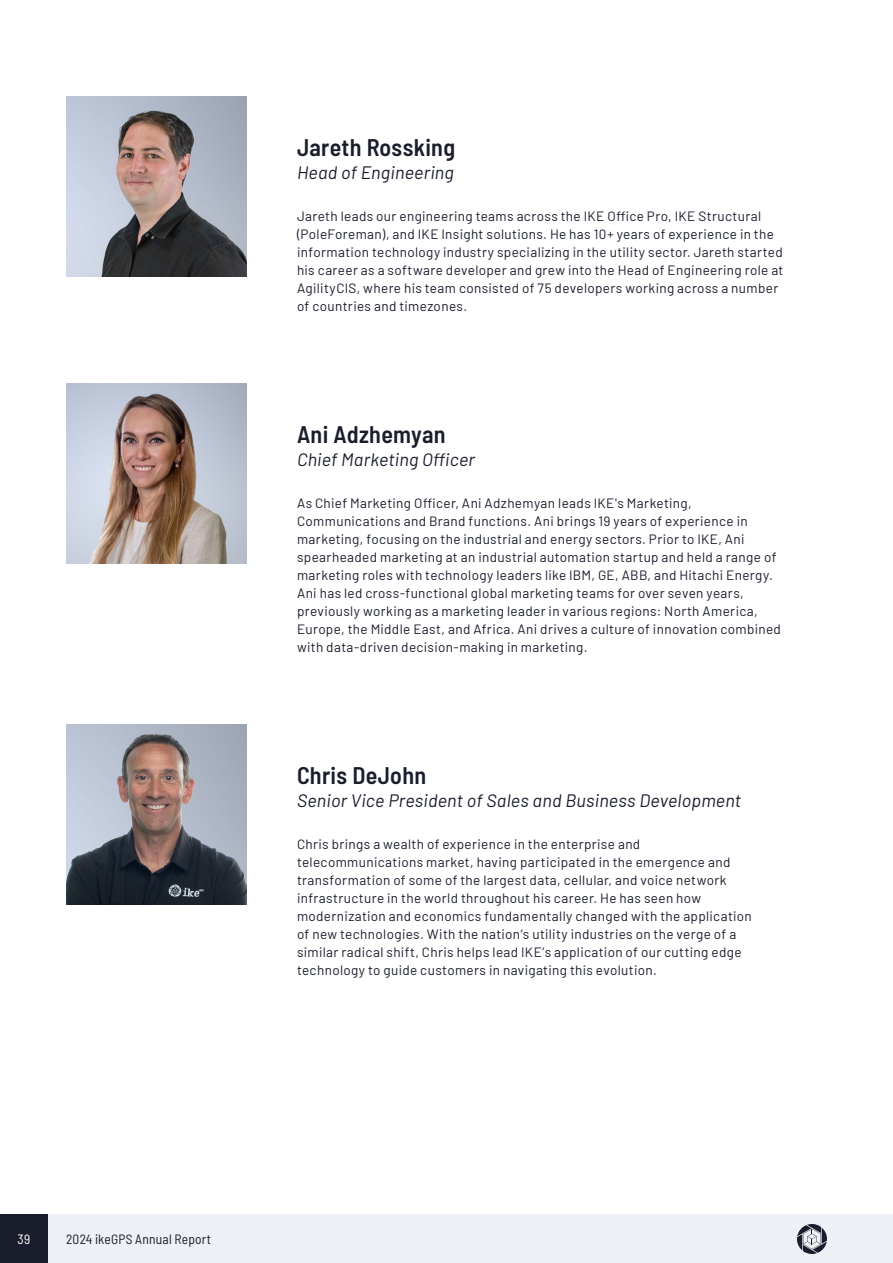
<style>
.page{position:relative;width:893px;height:1263px;background:#fff}
.page>*{position:absolute;margin:0;border:0;box-sizing:border-box;transform-origin:0 0}
.t1{font:600 semi-condensed 24px "Barlow";letter-spacing:.01em;color:#1a1e2c}
.t2{font:italic 18px "Barlow";letter-spacing:.01em;color:#1a1e2c}
.t3{font:13.5px/18px "Barlow";letter-spacing:.025em;color:#1a1e2c}
.t4{font:semi-condensed 13.5px "Barlow";letter-spacing:.015em;color:#1a1e2c}
.t5{font:semi-condensed 13.5px "Barlow";color:#fff}
</style>
<div class="page">
<div style="left:0;top:1215px;width:48px;height:48px;background:#1a1e2c"></div>
<div style="left:48px;top:1215px;width:845px;height:48px;background:#edf1f6"></div>
<svg style="left:797px;top:1224px;width:30px;height:30px"></svg>
<img style="left:66px;top:724px;width:180px;height:180px">
<img style="left:66px;top:96px;width:180px;height:180px">
<img style="left:66px;top:383px;width:180px;height:180px">
<h1 class="t1" style="left:297px;top:130px;width:160px">Jareth Rossking</h1>
<h2 class="t2" style="left:297px;top:160px;width:158px">Head of Engineering</h2>
<p class="t3" style="left:297px;top:206px;width:488px">Jareth leads our engineering teams across the IKE Office Pro, IKE Structural (PoleForeman), and IKE Insight solutions. He has 10+ years of experience in the information technology industry specializing in the utility sector. Jareth started his career as a software developer and grew into the Head of Engineering role at AgilityCIS, where his team consisted of 75 developers working across a number of countries and timezones.</p>
<h1 class="t1" style="left:297px;top:417px;width:150px">Ani Adzhemyan</h1>
<h2 class="t2" style="left:297px;top:447px;width:179px">Chief Marketing Officer</h2>
<p class="t3" style="left:297px;top:493px;width:485px">As Chief Marketing Officer, Ani Adzhemyan leads IKE's Marketing, Communications and Brand functions. Ani brings 19 years of experience in marketing, focusing on the industrial and energy sectors. Prior to IKE, Ani spearheaded marketing at an industrial automation startup and held a range of marketing roles with technology leaders like IBM, GE, ABB, and Hitachi Energy.<br>Ani has led cross-functional global marketing teams for over seven years, previously working as a marketing leader in various regions: North America, Europe, the Middle East, and Africa. Ani drives a culture of innovation combined with data-driven decision-making in marketing.</p>
<h1 class="t1" style="left:297px;top:758px;width:131px">Chris DeJohn</h1>
<h2 class="t2" style="left:297px;top:788px;width:446px">Senior Vice President of Sales and Business Development</h2>
<p class="t3" style="left:297px;top:834px;width:456px">Chris brings a wealth of experience in the enterprise and telecommunications market, having participated in the emergence and transformation of some of the largest data, cellular, and voice network infrastructure in the world throughout his career. He has seen how modernization and economics fundamentally changed with the application of new technologies. With the nation’s utility industries on the verge of a similar radical shift, Chris helps lead IKE’s application of our cutting edge technology to guide customers in navigating this evolution.</p>
<p class="t5" style="left:18px;top:1229px;width:14px">39</p>
<p class="t4" style="left:66px;top:1229px;width:147px">2024 ikeGPS Annual Report</p>
</div>
